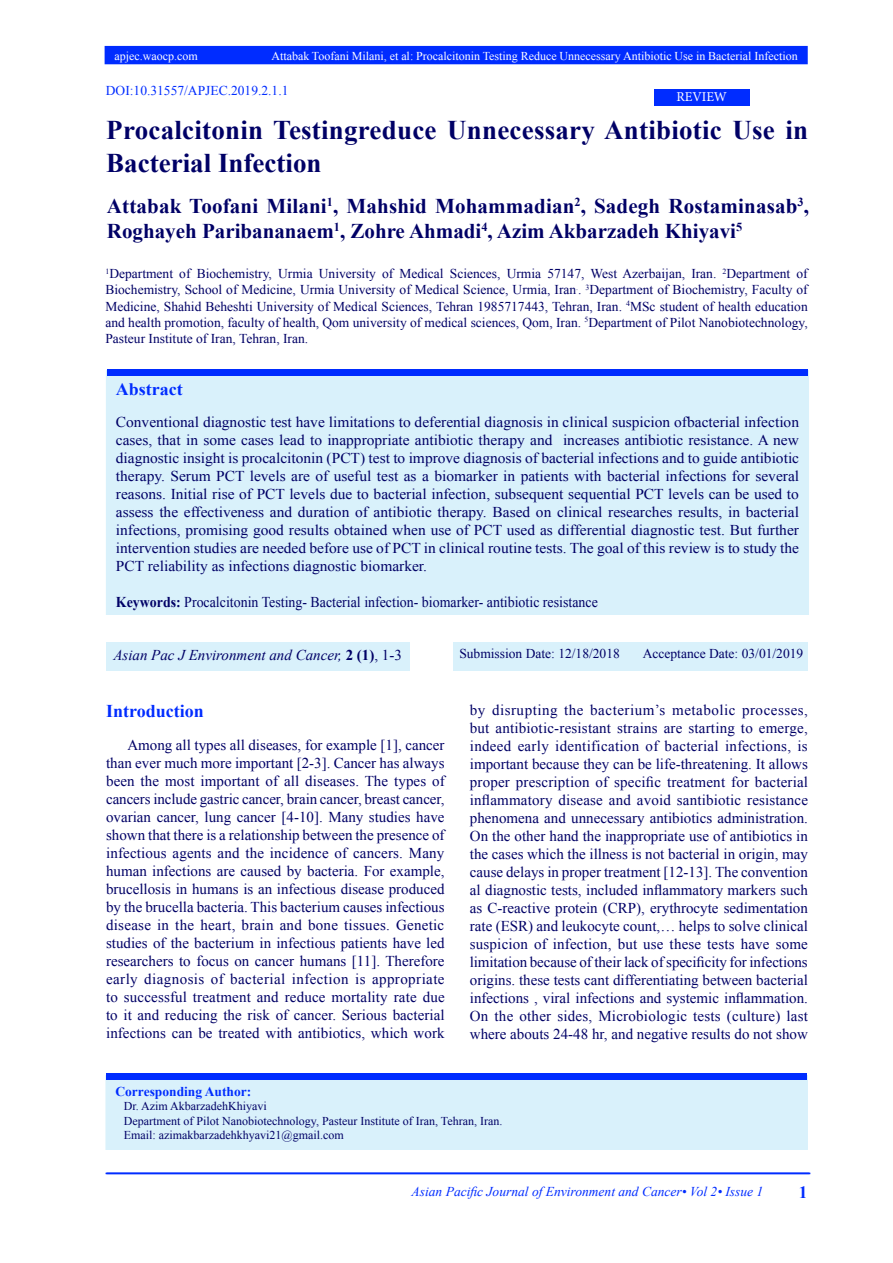
<style>
.page{position:relative;width:893px;height:1263px;background:#fff}
.page>*{position:absolute;margin:0;border:0;box-sizing:border-box;transform-origin:0 0}
.Body_Text_2{font:700 27px/32.4px "Times New Roman";letter-spacing:.01em;color:#006}
.t1{font:700 21px/25.2px "Times New Roman";letter-spacing:.005em;color:#006}
.t2{font:700 18px "Times New Roman";color:#002cff}
.heading_6{font:700 17.55px "Times New Roman";color:#002cff}
.t3{font:700 17.25px "Times New Roman";color:#002cff}
.t4{font:15px/18px "Times New Roman";color:#006;text-align:justify}
.t5{font:15px "Times New Roman";color:#006;scale:.93 1}
.t6{font:italic 15px "Times New Roman";color:#006}
.t7{font:13.5px/16.2px "Times New Roman";color:#006;text-align:justify}
.t8{font:italic 13.5px "Times New Roman";color:#002cff}
.t9{font:13.5px "Times New Roman";color:#002cff}
.t10{font:700 13.5px "Times New Roman";color:#002cff}
.t11{font:13.5px "Minion Pro";color:#fff}
.t12{font:12px "Times New Roman";color:#006}
.t13{font:12px "Times New Roman";color:#fff}
.s1{font-weight:700}
.s2{font-weight:700;font-style:normal}
.s3{font-style:normal}
</style>
<div class="page">
<div style="left:105px;top:47px;width:702px;height:17px;background:#002cff"></div>
<div style="left:105px;top:46px;width:703px;height:18px;border:2px solid #002cff"></div>
<div style="left:107px;top:371px;width:701px;height:243px;background:#d9f1fb"></div>
<div style="left:107px;top:369px;width:701px;height:6px;background:#002cff"></div>
<div style="left:106px;top:1076px;width:701px;height:73px;background:#d9f1fb"></div>
<div style="left:105px;top:1075px;width:703px;height:75px;border:2px solid #d9f1fb"></div>
<hr style="left:106px;top:1173px;width:704px;height:1px;background:#002cff">
<div style="left:654px;top:89px;width:95px;height:17px;background:#002cff"></div>
<div style="left:106px;top:1073px;width:701px;height:7px;background:#002cff"></div>
<div style="left:106px;top:642px;width:304px;height:29px;background:#d9f1fb"></div>
<div style="left:453px;top:642px;width:354px;height:29px;background:#d9f1fb"></div>
<p class="t13" style="left:115px;top:47px;width:85px">apjec.waocp.com</p>
<p class="t13" style="left:271px;top:47px;width:528px">Attabak Toofani Milani, et al: Procalcitonin Testing Reduce Unnecessary Antibiotic Use in Bacterial Infection</p>
<p class="t9" style="left:106px;top:81px;width:184px">DOI:10.31557/APJEC.2019.2.1.1</p>
<p class="Body_Text_2" style="left:106px;top:113px;width:703px">Procalcitonin Testingreduce Unnecessary Antibiotic Use in<br>Bacterial Infection</p>
<p class="t1" style="left:107px;top:193px;width:704px">Attabak Toofani Milani<sup>1</sup>, Mahshid Mohammadian<sup>2</sup>, Sadegh Rostaminasab<sup>3</sup>,<br>Roghayeh Paribananaem<sup>1</sup>, Zohre Ahmadi<sup>4</sup>, Azim Akbarzadeh Khiyavi<sup>5</sup></p>
<p class="t11" style="left:676px;top:88px;width:52px">REVIEW</p>
<p class="t7" style="left:105px;top:265px;width:704px"><sup>1</sup>Department of Biochemistry, Urmia University of Medical Sciences, Urmia 57147, West Azerbaijan, Iran. <sup>2</sup>Department of Biochemistry, School of Medicine, Urmia University of Medical Science, Urmia, Iran<sup>.</sup>. <sup>3</sup>Department of Biochemistry, Faculty of Medicine, Shahid Beheshti University of Medical Sciences, Tehran 1985717443, Tehran, Iran. <sup>4</sup>MSc student of health education and health promotion, faculty of health, Qom university of medical sciences, Qom, Iran. <sup>5</sup>Department of Pilot Nanobiotechnology, Pasteur Institute of Iran, Tehran, Iran.</p>
<p class="heading_6" style="left:116px;top:376px;width:68px">Abstract</p>
<p class="t4" style="left:116px;top:412px;width:685px">Conventional diagnostic test have limitations to deferential diagnosis in clinical suspicion ofbacterial infection cases, that in some cases lead to inappropriate antibiotic therapy and increases antibiotic resistance. A new diagnostic insight is procalcitonin (PCT) test to improve diagnosis of bacterial infections and to guide antibiotic therapy. Serum PCT levels are of useful test as a biomarker in patients with bacterial infections for several reasons. Initial rise of PCT levels due to bacterial infection, subsequent sequential PCT levels can be used to assess the effectiveness and duration of antibiotic therapy. Based on clinical researches results, in bacterial infections, promising good results obtained when use of PCT used as differential diagnostic test. But further intervention studies are needed before use of PCT in clinical routine tests. The goal of this review is to study the PCT reliability as infections diagnostic biomarker.</p>
<p class="t5" style="left:116px;top:591px;width:520px"><span class="s1">Keywords:</span> Procalcitonin Testing- Bacterial infection- biomarker- antibiotic resistance</p>
<p class="t6" style="left:113px;top:645px;width:290px">Asian Pac J Environment and Cancer, <span class="s2">2 (1)</span><span class="s3">, 1-3</span></p>
<p class="t7" style="left:459px;top:645px;width:162px">Submission Date: 12/18/2018</p>
<p class="t7" style="left:643px;top:645px;width:162px">Acceptance Date: 03/01/2019</p>
<p class="t2" style="left:106px;top:698px;width:99px">Introduction</p>
<p class="t4" style="left:106px;top:735px;width:340px;text-indent:21px">Among all types all diseases, for example [1], cancer than ever much more important [2-3]. Cancer has always been the most important of all diseases. The types of cancers include gastric cancer, brain cancer, breast cancer, ovarian cancer, lung cancer [4-10]. Many studies have shown that there is a relationship between the presence of infectious agents and the incidence of cancers. Many human infections are caused by bacteria. For example, brucellosis in humans is an infectious disease produced by the brucella bacteria. This bacterium causes infectious disease in the heart, brain and bone tissues. Genetic studies of the bacterium in infectious patients have led researchers to focus on cancer humans [11]. Therefore early diagnosis of bacterial infection is appropriate to successful treatment and reduce mortality rate due to it and reducing the risk of cancer. Serious bacterial infections can be treated with antibiotics, which work</p>
<p class="t4" style="left:470px;top:701px;width:340px">by disrupting the bacterium’s metabolic processes, but antibiotic-resistant strains are starting to emerge, indeed early identification of bacterial infections, is important because they can be life-threatening. It allows proper prescription of specific treatment for bacterial inflammatory disease and avoid santibiotic resistance phenomena and unnecessary antibiotics administration.<br>On the other hand the inappropriate use of antibiotics in the cases which the illness is not bacterial in origin, may cause delays in proper treatment [12-13]. The convention al diagnostic tests, included inflammatory markers such as C-reactive protein (CRP), erythrocyte sedimentation rate (ESR) and leukocyte count,… helps to solve clinical suspicion of infection, but use these tests have some limitation because of their lack of specificity for infections origins. these tests cant differentiating between bacterial infections , viral infections and systemic inflammation.<br>On the other sides, Microbiologic tests (culture) last where abouts 24-48 hr, and negative results do not show</p>
<p class="t10" style="left:115px;top:1081px;width:137px">Corresponding Author:</p>
<p class="t12" style="left:124px;top:1097px;width:144px">Dr. Azim AkbarzadehKhiyavi</p>
<p class="t12" style="left:124px;top:1112px;width:380px">Department of Pilot Nanobiotechnology, Pasteur Institute of Iran, Tehran, Iran.</p>
<p class="t12" style="left:124px;top:1126px;width:221px">Email: azimakbarzadehkhyavi21@gmail.com</p>
<p class="t8" style="left:412px;top:1182px;width:353px">Asian Pacific Journal of Environment and Cancer• Vol 2• Issue 1</p>
<p class="t3" style="left:799px;top:1180px;width:10px">1</p>
</div>
